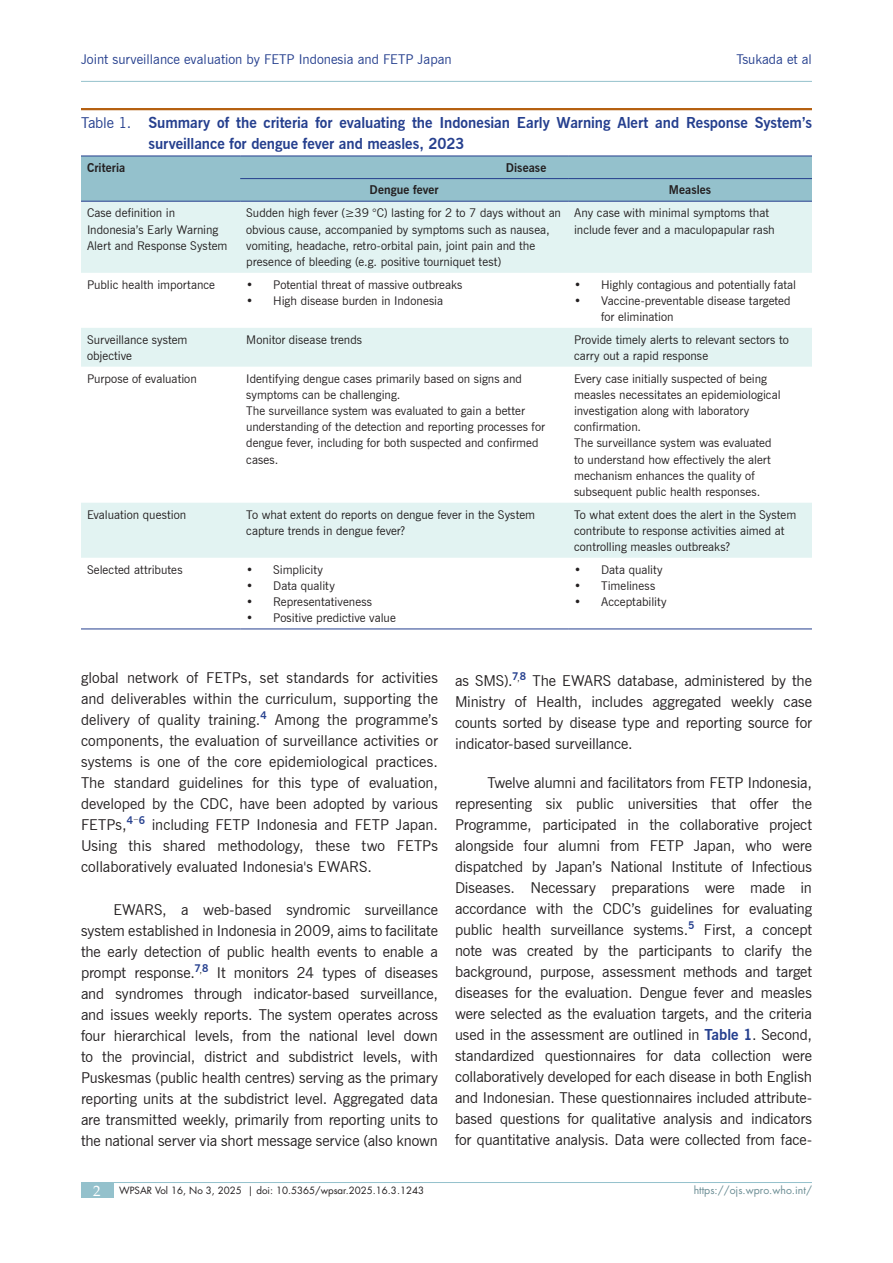
<style>
.page{position:relative;width:893px;height:1263px;background:#fff}
.page>*{position:absolute;margin:0;border:0;box-sizing:border-box;transform-origin:0 0}
.Body_Text{font:15px/21px "News Gothic BT";letter-spacing:-.005em;color:#231f20;text-align:justify}
.Figure_Head{font:700 15px/21px "News Gothic BT";letter-spacing:-.005em;color:#253f8e}
.t1{font:15px "Palatino Linotype";color:#fff}
.t2{font:13.5px "News Gothic BT";color:#253f8e}
.Table_Text{font:12px/16.2px "News Gothic BT";color:#231f20}
.Table_Column_Head{font:700 12px "News Gothic BT";letter-spacing:.005em;color:#231f20}
.t3{font:10.5px "Futura LT";color:#6b8d94}
.t4{font:9.75px "Futura LT";color:#231f20}
.s1{font-weight:400}
.s2{font-weight:700;color:#253f8e}
</style>
<div class="page">
<hr style="left:81px;top:1182px;width:731px;height:1px;background:#94c1cc">
<div style="left:81px;top:1182px;width:32px;height:16px;background:#94c1cc"></div>
<hr style="left:81px;top:81px;width:731px;height:1px;background:#94c1cc">
<hr style="left:81px;top:108px;width:731px;height:2px;background:#b56011">
<div style="left:81px;top:157px;width:731px;height:44px;background:#94c1cc"></div>
<svg style="left:81px;top:202px;width:731px;height:356px"></svg>
<hr style="left:81px;top:156px;width:159px;height:1px;background:#253f8e">
<hr style="left:240px;top:156px;width:328px;height:1px;background:#253f8e">
<hr style="left:568px;top:156px;width:244px;height:1px;background:#253f8e">
<hr style="left:240px;top:178px;width:328px;height:1px;background:#253f8e">
<hr style="left:568px;top:178px;width:244px;height:1px;background:#253f8e">
<hr style="left:81px;top:201px;width:159px;height:1px;background:#253f8e">
<hr style="left:240px;top:201px;width:328px;height:1px;background:#253f8e">
<hr style="left:568px;top:201px;width:244px;height:1px;background:#253f8e">
<hr style="left:81px;top:628px;width:159px;height:1px;background:#253f8e">
<hr style="left:240px;top:628px;width:328px;height:1px;background:#253f8e">
<hr style="left:568px;top:628px;width:244px;height:1px;background:#253f8e">
<p class="t2" style="left:81px;top:51px;width:372px">Joint surveillance evaluation by FETP Indonesia and FETP Japan</p>
<p class="t2" style="left:736px;top:51px;width:77px">Tsukada et al</p>
<p class="Figure_Head" style="left:148px;top:112px;width:665px;text-indent:-68px"><span class="s1">Table 1.</span> Summary of the criteria for evaluating the Indonesian Early Warning Alert and Response System’s surveillance for dengue fever and measles, 2023</p>
<p class="Table_Column_Head" style="left:87px;top:160px;width:40px">Criteria</p>
<p class="Table_Column_Head" style="left:506px;top:160px;width:42px">Disease</p>
<p class="Table_Column_Head" style="left:370px;top:183px;width:71px">Dengue fever</p>
<p class="Table_Column_Head" style="left:669px;top:183px;width:44px">Measles</p>
<p class="Table_Text" style="left:87px;top:205px;width:142px">Case definition in<br>Indonesia’s Early Warning<br>Alert and Response System</p>
<p class="Table_Text" style="left:246px;top:205px;width:316px">Sudden high fever (≥39 °C) lasting for 2 to 7 days without an obvious cause, accompanied by symptoms such as nausea, vomiting, headache, retro-orbital pain, joint pain and the presence of bleeding (e.g. positive tourniquet test)</p>
<p class="Table_Text" style="left:574px;top:205px;width:202px">Any case with minimal symptoms that include fever and a maculopapular rash</p>
<p class="Table_Text" style="left:87px;top:276px;width:130px">Public health importance</p>
<p class="Table_Text" style="left:246px;top:276px;width:218px">• Potential threat of massive outbreaks</p>
<p class="Table_Text" style="left:246px;top:292px;width:198px">• High disease burden in Indonesia</p>
<p class="Table_Text" style="left:574px;top:276px;width:224px">• Highly contagious and potentially fatal</p>
<p class="Table_Text" style="left:601px;top:292px;width:191px;text-indent:-27px">• Vaccine-preventable disease targeted for elimination</p>
<p class="Table_Text" style="left:87px;top:331px;width:102px">Surveillance system objective</p>
<p class="Table_Text" style="left:246px;top:331px;width:117px">Monitor disease trends</p>
<p class="Table_Text" style="left:574px;top:331px;width:216px">Provide timely alerts to relevant sectors to carry out a rapid response</p>
<p class="Table_Text" style="left:87px;top:370px;width:111px">Purpose of evaluation</p>
<p class="Table_Text" style="left:246px;top:370px;width:300px">Identifying dengue cases primarily based on signs and symptoms can be challenging.<br>The surveillance system was evaluated to gain a better understanding of the detection and reporting processes for dengue fever, including for both suspected and confirmed cases.</p>
<p class="Table_Text" style="left:574px;top:370px;width:208px">Every case initially suspected of being measles necessitates an epidemiological investigation along with laboratory confirmation.<br>The surveillance system was evaluated to understand how effectively the alert mechanism enhances the quality of subsequent public health responses.</p>
<p class="Table_Text" style="left:87px;top:506px;width:101px">Evaluation question</p>
<p class="Table_Text" style="left:246px;top:506px;width:290px">To what extent do reports on dengue fever in the System capture trends in dengue fever?</p>
<p class="Table_Text" style="left:574px;top:506px;width:224px">To what extent does the alert in the System contribute to response activities aimed at controlling measles outbreaks?</p>
<p class="Table_Text" style="left:87px;top:561px;width:97px">Selected attributes</p>
<p class="Table_Text" style="left:246px;top:561px;width:78px">• Simplicity</p>
<p class="Table_Text" style="left:246px;top:577px;width:90px">• Data quality</p>
<p class="Table_Text" style="left:246px;top:593px;width:127px">• Representativeness</p>
<p class="Table_Text" style="left:246px;top:610px;width:151px">• Positive predictive value</p>
<p class="Table_Text" style="left:574px;top:561px;width:90px">• Data quality</p>
<p class="Table_Text" style="left:574px;top:577px;width:83px">• Timeliness</p>
<p class="Table_Text" style="left:574px;top:593px;width:94px">• Acceptability</p>
<p class="Body_Text" style="left:81px;top:667px;width:358px">global network of FETPs, set standards for activities and deliverables within the curriculum, supporting the delivery of quality training.<sup>4</sup> Among the programme’s components, the evaluation of surveillance activities or systems is one of the core epidemiological practices.<br>The standard guidelines for this type of evaluation, developed by the CDC, have been adopted by various FETPs,<sup>4</sup><sup>–</sup><sup>6</sup> including FETP Indonesia and FETP Japan.<br>Using this shared methodology, these two FETPs collaboratively evaluated Indonesia's EWARS.</p>
<p class="Body_Text" style="left:81px;top:899px;width:358px;text-indent:32px">EWARS, a web-based syndromic surveillance system established in Indonesia in 2009, aims to facilitate the early detection of public health events to enable a prompt response.<sup>7</sup><sup>,</sup><sup>8</sup> It monitors 24 types of diseases and syndromes through indicator-based surveillance, and issues weekly reports. The system operates across four hierarchical levels, from the national level down to the provincial, district and subdistrict levels, with Puskesmas (public health centres) serving as the primary reporting units at the subdistrict level. Aggregated data are transmitted weekly, primarily from reporting units to the national server via short message service (also known</p>
<p class="Body_Text" style="left:455px;top:670px;width:358px">as SMS).<sup>7</sup><sup>,</sup><sup>8</sup> The EWARS database, administered by the Ministry of Health, includes aggregated weekly case counts sorted by disease type and reporting source for indicator-based surveillance.</p>
<p class="Body_Text" style="left:455px;top:772px;width:358px;text-indent:32px">Twelve alumni and facilitators from FETP Indonesia, representing six public universities that offer the Programme, participated in the collaborative project alongside four alumni from FETP Japan, who were dispatched by Japan’s National Institute of Infectious Diseases. Necessary preparations were made in accordance with the CDC’s guidelines for evaluating public health surveillance systems.<sup>5</sup> First, a concept note was created by the participants to clarify the background, purpose, assessment methods and target diseases for the evaluation. Dengue fever and measles were selected as the evaluation targets, and the criteria used in the assessment are outlined in <span class="s2">Table 1</span>. Second, standardized questionnaires for data collection were collaboratively developed for each disease in both English and Indonesian. These questionnaires included attribute&shy;based questions for qualitative analysis and indicators for quantitative analysis. Data were collected from face-</p>
<p class="t1" style="left:93px;top:1180px;width:9px">2</p>
<p class="t3" style="left:694px;top:1184px;width:120px">https://ojs.wpro.who.int/</p>
<p class="t4" style="left:119px;top:1184px;width:306px">WPSAR Vol 16, No 3, 2025 | doi: 10.5365/wpsar.2025.16.3.1243</p>
</div>
